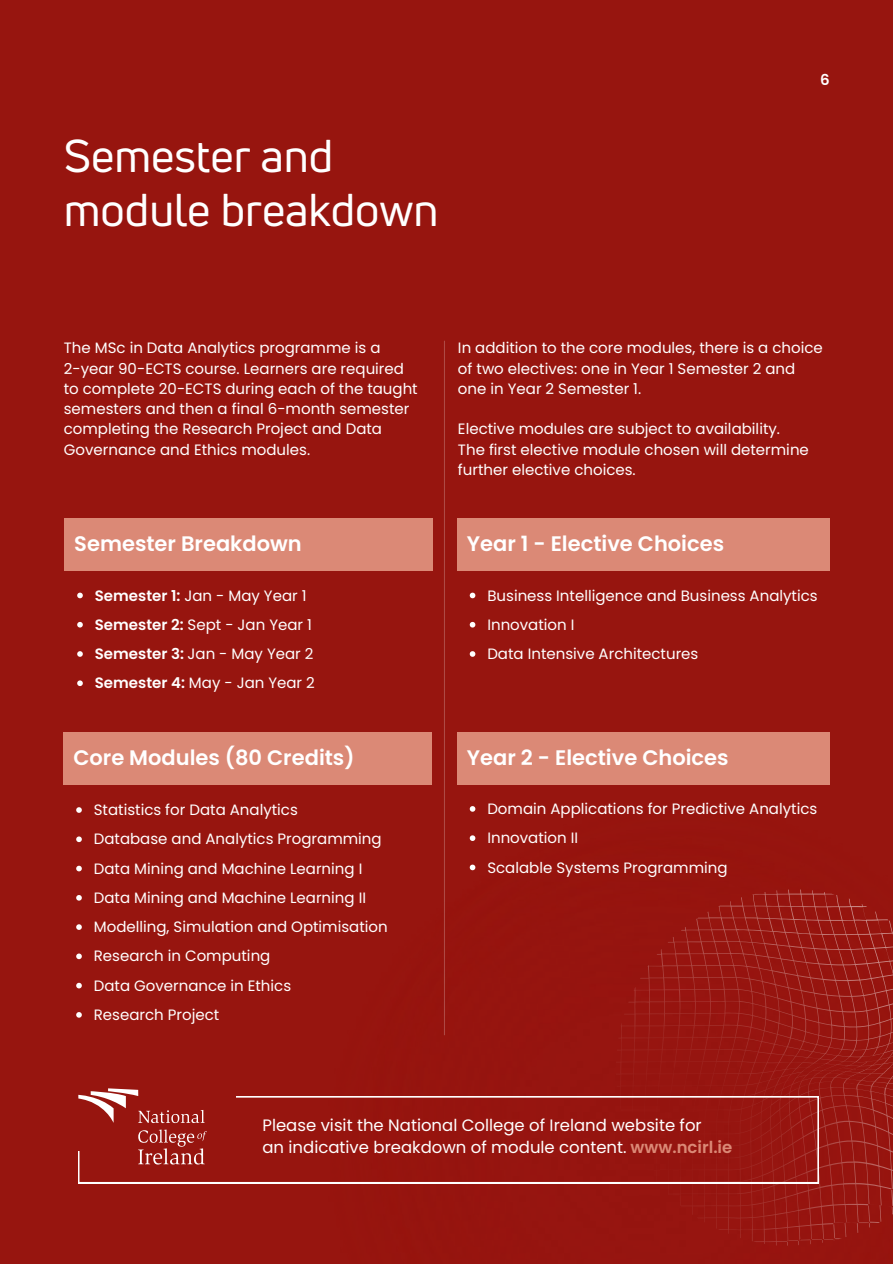
<style>
.page{position:relative;width:893px;height:1264px;background:#fff}
.page>*{position:absolute;margin:0;border:0;box-sizing:border-box;transform-origin:0 0}
.t1{font:45px/54px "Uni Neue";color:#fff}
.t2{font:600 21px "Poppins";color:#fff}
.t3{font:16.5px/22.5px "Poppins";color:#fff}
.t4{font:15px/29.2px "Poppins";color:#fff}
.t5{font:600 15px "Poppins";color:#fff}
.s1{font-weight:600}
.s2{font-weight:600;color:#db8976}
</style>
<div class="page">
<div style="left:0;top:0;width:892px;height:1263px;background:#97150f"></div>
<img style="left:315px;top:837px;width:577px;height:409px">
<svg style="left:78px;top:1096px;width:740px;height:86px"></svg>
<div style="left:17px;top:1057px;width:219px;height:93px;background:#97150f"></div>
<svg style="left:78px;top:1088px;width:127px;height:35px"></svg>
<svg style="left:138px;top:1129px;width:69px;height:35px"></svg>
<div style="left:65px;top:518px;width:368px;height:53px;background:#db8976"></div>
<svg style="left:77px;top:592px;width:6px;height:6px"></svg>
<svg style="left:77px;top:622px;width:6px;height:5px"></svg>
<svg style="left:77px;top:651px;width:6px;height:5px"></svg>
<svg style="left:77px;top:680px;width:6px;height:6px"></svg>
<div style="left:64px;top:732px;width:368px;height:52px;background:#db8976"></div>
<svg style="left:76px;top:807px;width:6px;height:5px"></svg>
<svg style="left:76px;top:836px;width:6px;height:6px"></svg>
<svg style="left:76px;top:865px;width:6px;height:6px"></svg>
<svg style="left:76px;top:895px;width:6px;height:5px"></svg>
<svg style="left:76px;top:924px;width:6px;height:5px"></svg>
<svg style="left:76px;top:953px;width:6px;height:6px"></svg>
<svg style="left:76px;top:982px;width:6px;height:6px"></svg>
<svg style="left:76px;top:1012px;width:6px;height:5px"></svg>
<div style="left:457px;top:518px;width:372px;height:53px;background:#db8976"></div>
<svg style="left:469px;top:592px;width:6px;height:6px"></svg>
<svg style="left:469px;top:622px;width:6px;height:5px"></svg>
<svg style="left:469px;top:651px;width:6px;height:5px"></svg>
<div style="left:457px;top:732px;width:372px;height:52px;background:#db8976"></div>
<svg style="left:469px;top:806px;width:6px;height:5px"></svg>
<svg style="left:469px;top:835px;width:6px;height:6px"></svg>
<svg style="left:469px;top:864px;width:6px;height:6px"></svg>
<hr style="left:444px;top:341px;width:1px;height:694px;background:#fff">
<h1 class="t1" style="left:64px;top:128px;width:376px">Semester and module breakdown</h1>
<p class="t5" style="left:820px;top:70px;width:11px">6</p>
<p class="t4" style="left:64px;top:338px;width:355px;line-height:20.2px">The MSc in Data Analytics programme is a 2-year 90-ECTS course. Learners are required to complete 20-ECTS during each of the taught semesters and then a final 6-month semester completing the Research Project and Data Governance and Ethics modules.</p>
<p class="t4" style="left:458px;top:338px;width:366px;line-height:20.2px">In addition to the core modules, there is a choice of two electives: one in Year 1 Semester 2 and one in Year 2 Semester 1.</p>
<p class="t4" style="left:458px;top:419px;width:352px;line-height:20.2px">Elective modules are subject to availability.<br>The first elective module chosen will determine further elective choices.</p>
<h2 class="t2" style="left:74px;top:529px;width:229px">Semester Breakdown</h2>
<p class="t4" style="left:95px;top:580px;width:221px"><span class="s1">Semester 1:</span> Jan - May Year 1<br><span class="s1">Semester 2:</span> Sept - Jan Year 1<br><span class="s1">Semester 3:</span> Jan - May Year 2<br><span class="s1">Semester 4:</span> May - Jan Year 2</p>
<h2 class="t2" style="left:73px;top:742px;width:283px">Core Modules (80 Credits)</h2>
<p class="t4" style="left:94px;top:795px;width:295px">Statistics for Data Analytics<br>Database and Analytics Programming<br>Data Mining and Machine Learning I<br>Data Mining and Machine Learning II<br>Modelling, Simulation and Optimisation<br>Research in Computing<br>Data Governance in Ethics<br>Research Project</p>
<h2 class="t2" style="left:467px;top:529px;width:259px">Year 1 - Elective Choices</h2>
<p class="t4" style="left:487px;top:580px;width:332px">Business Intelligence and Business Analytics<br>Innovation I<br>Data Intensive Architectures</p>
<h2 class="t2" style="left:467px;top:742px;width:263px">Year 2 - Elective Choices</h2>
<p class="t4" style="left:487px;top:794px;width:331px">Domain Applications for Predictive Analytics<br>Innovation II<br>Scalable Systems Programming</p>
<p class="t3" style="left:262px;top:1113px;width:471px">Please visit the National College of Ireland website for<br>an indicative breakdown of module content. <span class="s2">www.ncirl.ie</span></p>
</div>
